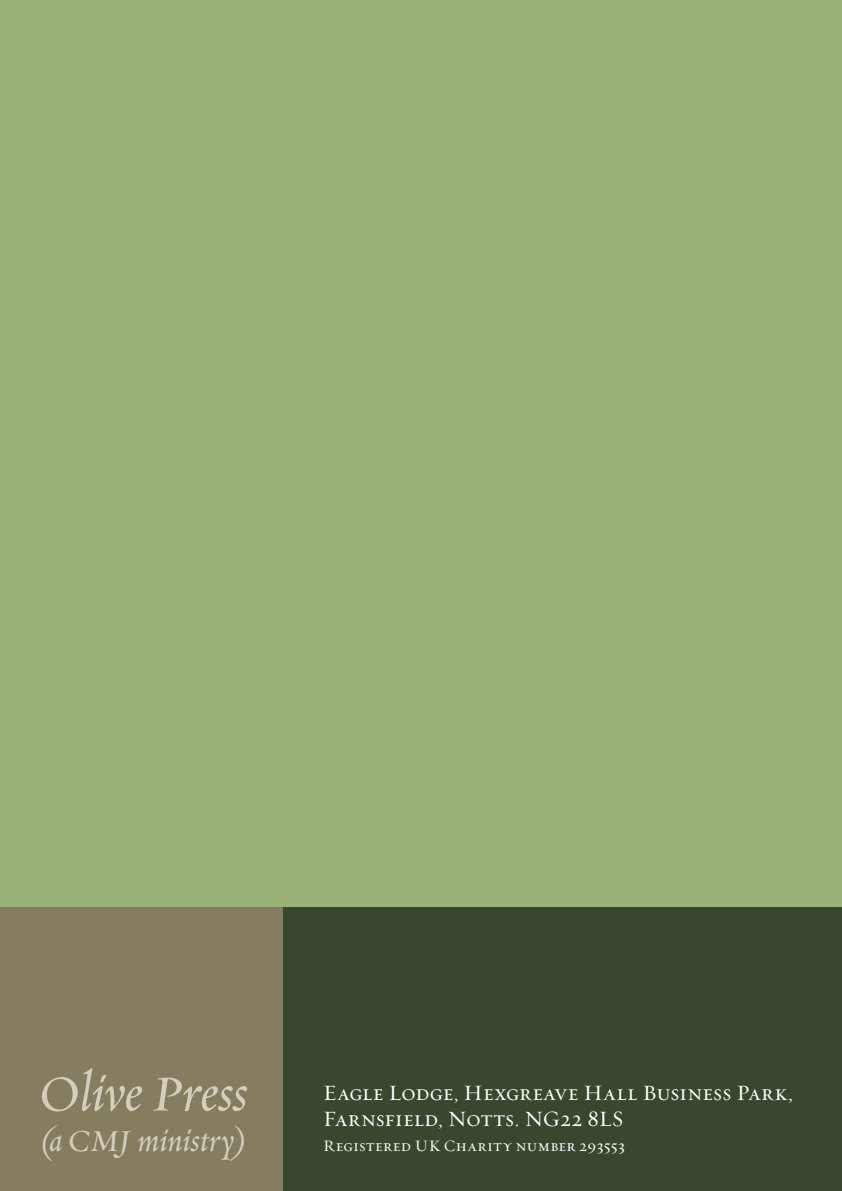
<style>
.page{position:relative;width:842px;height:1191px;background:#99b176}
.page>*{position:absolute;margin:0;border:0;box-sizing:border-box;transform-origin:0 0}
.t1{font:italic 56px "Requiem Text";letter-spacing:-.01em;color:#d3cebd}
.t2{font:italic 34px "Requiem Text";color:#d3cebd}
.t3{font:22px/26.4px "Requiem Text Small Caps";color:#fff}
.t4{font:16px "Requiem Text Small Caps";letter-spacing:.02em;color:#fff}
</style>
<div class="page">
<div style="left:0;top:907px;width:283px;height:284px;background:#837b5f"></div>
<div style="left:283px;top:907px;width:559px;height:284px;background:#35422c"></div>
<h1 class="t1" style="left:40px;top:1056px;width:209px">Olive Press</h1>
<h2 class="t2" style="left:40px;top:1118px;width:209px">(a CMJ ministry)</h2>
<p class="t3" style="left:323px;top:1078px;width:471px">Eagle Lodge, Hexgreave Hall Business Park,<br>Farnsfield, Notts. NG22 8LS</p>
<p class="t4" style="left:323px;top:1136px;width:303px">Registered UK Charity number 293553</p>
</div>
